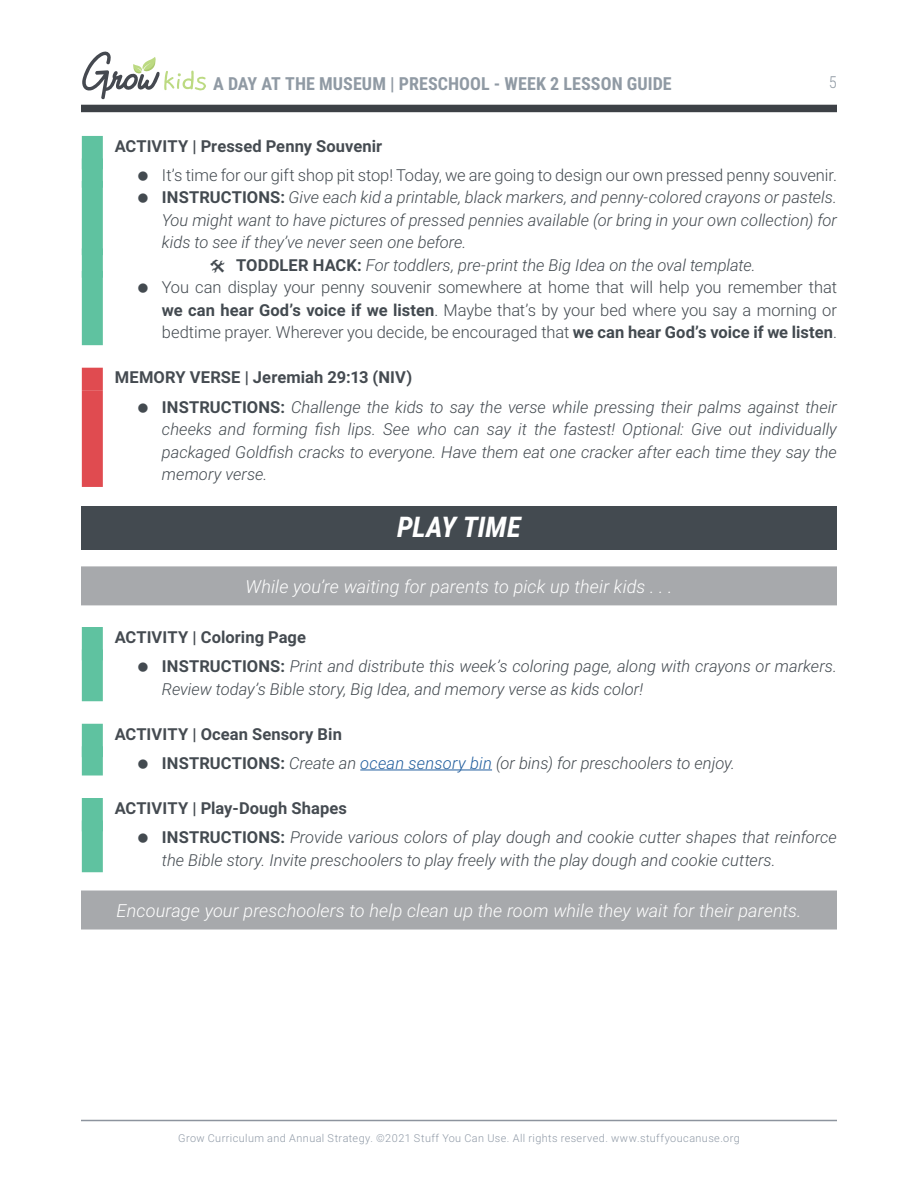
<style>
.page{position:relative;width:918px;height:1188px;background:#fff}
.page>*{position:absolute;margin:0;border:0;box-sizing:border-box;transform-origin:0 0}
.t1{font:italic 700 28.5px "Roboto Condensed";color:#fff}
.t2{font:italic 300 18px "Roboto";letter-spacing:.005em;color:#fff}
.t3{font:700 18px "Roboto Condensed";letter-spacing:.005em;color:#909aa4}
.t4{font:italic 300 16.5px/29.2px "Roboto";color:#434a50}
.t5{font:300 16.5px "Roboto";letter-spacing:-.005em;color:#434a50}
.t6{font:700 16.5px "Roboto";letter-spacing:.005em;color:#454b51}
.t7{font:300 16.5px "Roboto Condensed";color:#909aa4}
.t8{font:300 10.8px "Roboto";letter-spacing:.04em;color:#8f99a6}
.s1{font-weight:700;font-style:normal}
.s2{font-weight:700}
.s3{font-weight:700;font-style:normal;color:#454b51}
.s4{color:#215e9e}
</style>
<div class="page">
<hr style="left:81px;top:1120px;width:756px;height:1px;background:#8d949e">
<svg style="left:82px;top:51px;width:124px;height:49px"></svg>
<div style="left:81px;top:105px;width:756px;height:7px;background:#3d4146"></div>
<div style="left:82px;top:136px;width:21px;height:33px;background:#5fc2a0"></div>
<div style="left:82px;top:158px;width:21px;height:30px;background:#5fc2a0"></div>
<div style="left:82px;top:181px;width:21px;height:74px;background:#5fc2a0"></div>
<div style="left:82px;top:248px;width:21px;height:30px;background:#5fc2a0"></div>
<div style="left:82px;top:271px;width:21px;height:74px;background:#5fc2a0"></div>
<div style="left:82px;top:368px;width:21px;height:22px;background:#e04b50"></div>
<div style="left:82px;top:390px;width:21px;height:97px;background:#e04b50"></div>
<div style="left:81px;top:506px;width:756px;height:44px;background:#434a50"></div>
<div style="left:81px;top:566px;width:756px;height:39px;background:#a7a9ac"></div>
<div style="left:82px;top:627px;width:21px;height:33px;background:#5fc2a0"></div>
<div style="left:82px;top:650px;width:21px;height:51px;background:#5fc2a0"></div>
<div style="left:82px;top:724px;width:21px;height:33px;background:#5fc2a0"></div>
<div style="left:82px;top:746px;width:21px;height:30px;background:#5fc2a0"></div>
<hr style="left:360px;top:770px;width:132px;height:1px;background:#215e9e">
<div style="left:82px;top:798px;width:21px;height:33px;background:#5fc2a0"></div>
<div style="left:82px;top:821px;width:21px;height:51px;background:#5fc2a0"></div>
<div style="left:81px;top:891px;width:756px;height:39px;background:#a7a9ac"></div>
<p class="t3" style="left:213px;top:71px;width:460px">A DAY AT THE MUSEUM | PRESCHOOL - WEEK 2 LESSON GUIDE</p>
<p class="t7" style="left:829px;top:71px;width:10px">5</p>
<p class="t6" style="left:115px;top:134px;width:269px">ACTIVITY | Pressed Penny Souvenir</p>
<p class="t5" style="left:162px;top:164px;width:676px">It’s time for our gift shop pit stop! Today, we are going to design our own pressed penny souvenir.</p>
<p class="t4" style="left:162px;top:182px;width:677px"><span class="s1">INSTRUCTIONS:</span> Give each kid a printable, black markers, and penny-colored crayons or pastels.</p>
<p class="t4" style="left:162px;top:205px;width:677px">You might want to have pictures of pressed pennies available (or bring in your own collection) for</p>
<p class="t4" style="left:162px;top:227px;width:306px">kids to see if they’ve never seen one before.</p>
<p class="t4" style="left:236px;top:250px;width:521px"><span class="s1">TODDLER HACK:</span> For toddlers, pre-print the Big Idea on the oval template.</p>
<p class="t5" style="left:162px;top:276px;width:676px">You can display your penny souvenir somewhere at home that will help you remember that</p>
<p class="t5" style="left:162px;top:299px;width:676px"><span class="s2">we can hear God’s voice if we listen</span>. Maybe that’s by your bed where you say a morning or</p>
<p class="t5" style="left:162px;top:321px;width:676px">bedtime prayer. Wherever you decide, be encouraged that <span class="s2">we can hear God’s voice if we listen</span>.</p>
<p class="t4" style="left:162px;top:362px;width:676px;text-indent:-47px"><span class="s3">MEMORY VERSE | Jeremiah 29:13 (NIV)<br></span><span class="s1">INSTRUCTIONS:</span> Challenge the kids to say the verse while pressing their palms against their</p>
<p class="t4" style="left:162px;top:418px;width:677px;line-height:22.5px;text-align:justify">cheeks and forming fish lips. See who can say it the fastest! Optional: Give out individually packaged Goldfish cracks to everyone. Have them eat one cracker after each time they say the memory verse.</p>
<h1 class="t1" style="left:397px;top:507px;width:125px">PLAY TIME</h1>
<p class="t2" style="left:246px;top:574px;width:428px">While you’re waiting for parents to pick up their kids . . .</p>
<p class="t4" style="left:162px;top:622px;width:677px;text-indent:-47px"><span class="s3">ACTIVITY | Coloring Page<br></span><span class="s1">INSTRUCTIONS:</span> Print and distribute this week’s coloring page, along with crayons or markers.</p>
<p class="t4" style="left:162px;top:673px;width:483px">Review today’s Bible story, Big Idea, and memory verse as kids color!</p>
<p class="t4" style="left:162px;top:718px;width:575px;text-indent:-47px"><span class="s3">ACTIVITY | Ocean Sensory Bin<br></span><span class="s1">INSTRUCTIONS:</span> Create an <span class="s4">ocean sensory bin</span> (or bins) for preschoolers to enjoy.</p>
<p class="t4" style="left:162px;top:793px;width:677px;text-indent:-47px"><span class="s3">ACTIVITY | Play-Dough Shapes<br></span><span class="s1">INSTRUCTIONS:</span> Provide various colors of play dough and cookie cutter shapes that reinforce</p>
<p class="t4" style="left:162px;top:844px;width:615px">the Bible story. Invite preschoolers to play freely with the play dough and cookie cutters.</p>
<p class="t2" style="left:117px;top:898px;width:686px">Encourage your preschoolers to help clean up the room while they wait for their parents.</p>
<p class="t8" style="left:178px;top:1131px;width:563px">Grow Curriculum and Annual Strategy. ©2021 Stuff You Can Use. All rights reserved. www.stuffyoucanuse.org</p>
</div>
